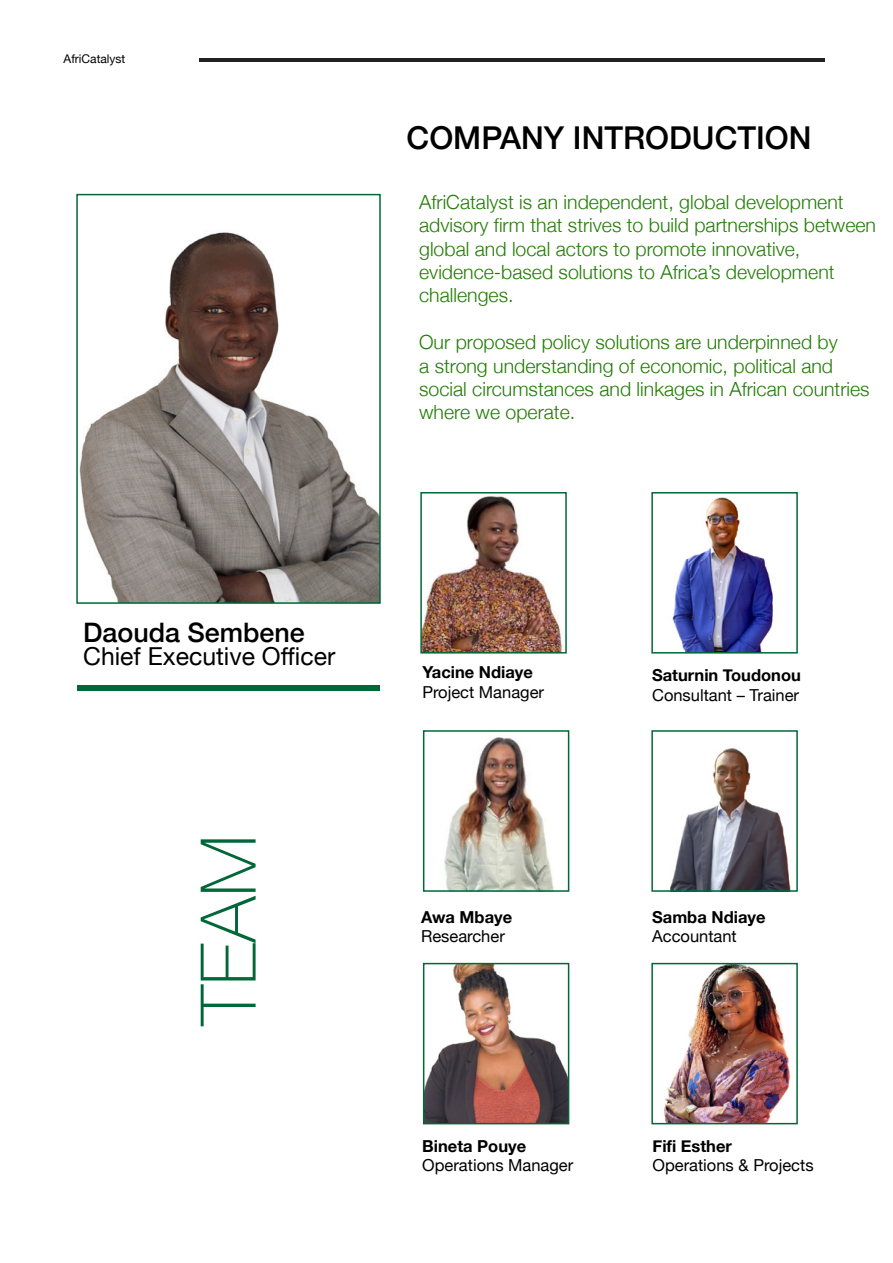
<style>
.page{position:relative;width:893px;height:1263px;background:#fff}
.page>*{position:absolute;margin:0;border:0;box-sizing:border-box;transform-origin:0 0}
.t1{font:100 76.8px "Helvetica Neue";color:#006838}
.t2{font:500 31.5px "Helvetica Neue";color:#000}
.t3{font:500 26.85px "Helvetica Neue";color:#000}
.t4{font:24.75px "Helvetica Neue";color:#000}
.t5{font:300 19.5px/23.4px "Helvetica Neue";color:#227d04}
.t6{font:16.5px "Helvetica Neue";color:#000}
.t7{font:700 16.5px "Helvetica Neue";color:#000}
.t8{font:12px "Helvetica Neue";color:#000}
</style>
<div class="page">
<hr style="left:199px;top:58px;width:625px;height:3px;background:#212121">
<img style="left:78px;top:193px;width:301px;height:408px">
<div style="left:77px;top:685px;width:303px;height:6px;background:#006838"></div>
<img style="left:672px;top:497px;width:101px;height:153px">
<div style="left:651px;top:492px;width:147px;height:161px;border:2px solid #006838"></div>
<img style="left:423px;top:496px;width:140px;height:154px">
<div style="left:420px;top:492px;width:147px;height:161px;border:2px solid #006838"></div>
<img style="left:444px;top:731px;width:126px;height:160px">
<div style="left:423px;top:730px;width:146px;height:162px;border:2px solid #006838"></div>
<img style="left:664px;top:966px;width:127px;height:155px">
<div style="left:651px;top:963px;width:147px;height:161px;border:2px solid #006838"></div>
<img style="left:426px;top:966px;width:140px;height:155px">
<div style="left:423px;top:963px;width:146px;height:161px;border:2px solid #006838"></div>
<img style="left:670px;top:748px;width:121px;height:141px">
<div style="left:651px;top:730px;width:147px;height:162px;border:2px solid #006838"></div>
<div style="left:76px;top:194px;width:305px;height:410px;border:2px solid #006838"></div>
<p class="t8" style="left:64px;top:50px;width:63px">AfriCatalyst</p>
<h2 class="t2" style="left:407px;top:113px;width:406px">COMPANY INTRODUCTION</h2>
<p class="t5" style="left:419px;top:189px;width:458px">AfriCatalyst is an independent, global development advisory firm that strives to build partnerships between global and local actors to promote innovative, evidence-based solutions to Africa’s development challenges.</p>
<p class="t5" style="left:419px;top:329px;width:452px">Our proposed policy solutions are underpinned by<br>a strong understanding of economic, political and social circumstances and linkages in African countries where we operate.</p>
<h3 class="t3" style="left:83px;top:611px;width:223px">Daouda Sembene</h3>
<p class="t4" style="left:83px;top:639px;width:254px">Chief Executive Officer</p>
<h1 class="t1" style="left:170px;top:1025px;width:192px;rotate:-90deg">TEAM</h1>
<p class="t7" style="left:422px;top:659px;width:112px">Yacine Ndiaye</p>
<p class="t6" style="left:422px;top:680px;width:123px">Project Manager</p>
<p class="t7" style="left:652px;top:663px;width:150px">Saturnin Toudonou</p>
<p class="t6" style="left:652px;top:683px;width:148px">Consultant – Trainer</p>
<p class="t7" style="left:421px;top:904px;width:93px">Awa Mbaye</p>
<p class="t6" style="left:421px;top:925px;width:85px">Researcher</p>
<p class="t7" style="left:652px;top:904px;width:115px">Samba Ndiaye</p>
<p class="t6" style="left:652px;top:925px;width:86px">Accountant</p>
<p class="t7" style="left:422px;top:1133px;width:105px">Bineta Pouye</p>
<p class="t6" style="left:422px;top:1154px;width:152px">Operations Manager</p>
<p class="t7" style="left:653px;top:1133px;width:81px">Fifi Esther</p>
<p class="t6" style="left:653px;top:1154px;width:163px">Operations &amp; Projects</p>
</div>
